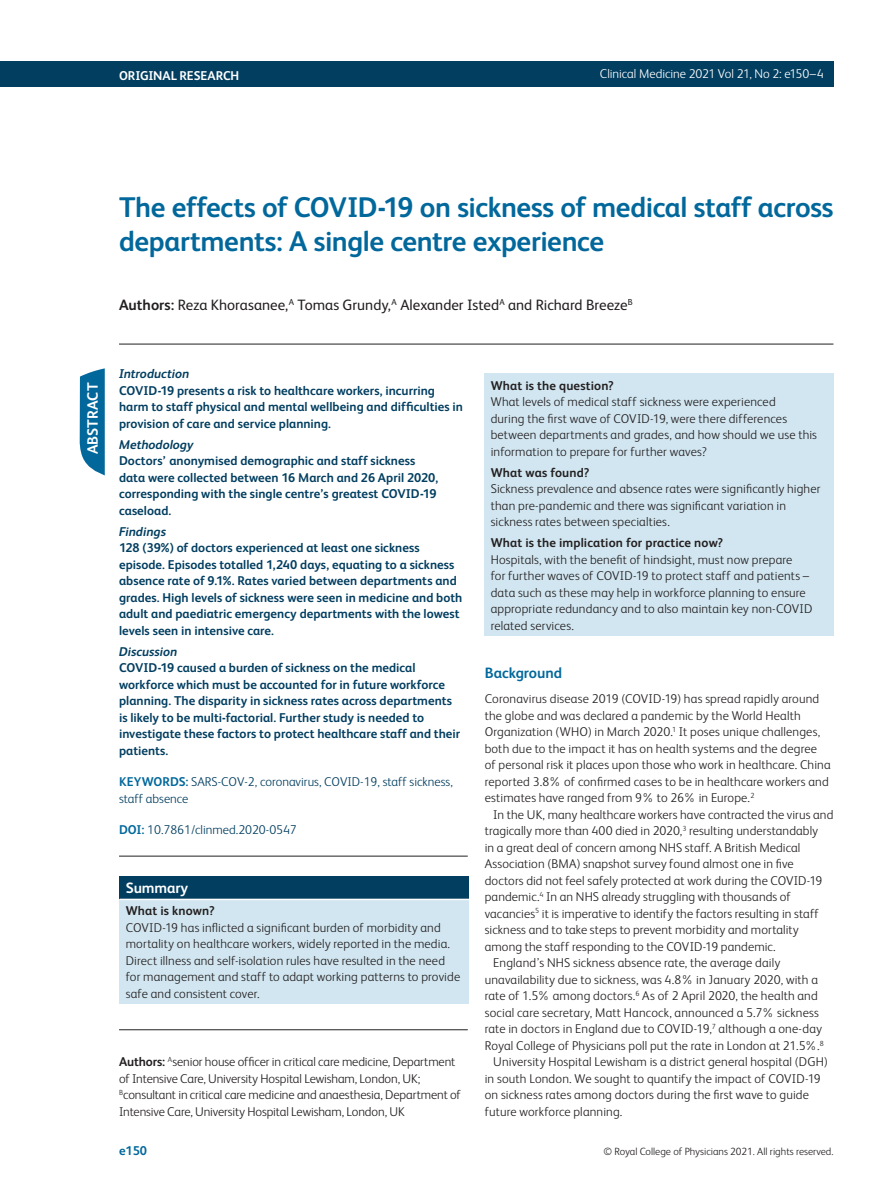
<style>
.page{position:relative;width:893px;height:1191px;background:#fff}
.page>*{position:absolute;margin:0;border:0;box-sizing:border-box;transform-origin:0 0}
.subject{font:700 28.5px/34.5px "FS Albert";letter-spacing:-.015em;color:#02689c}
.front_article-meta_C{font:15px "FS Albert";color:#231f20}
.table-wrap_caption_P{font:700 15px "FS Albert";letter-spacing:-.01em;color:#fff}
.body_H1{font:700 15px "FS Albert";letter-spacing:-.005em;color:#02689c}
.body_sec_P_noIndent{font:300 12.75px/16.5px "FS Albert";letter-spacing:.01em;color:#231f20}
.body_sec_P_Indent{font:300 12.75px/16.5px "FS Albert";letter-spacing:.01em;color:#231f20}
.ABSTRACT{font:700 12.75px/16.5px "FS Albert";color:#023e60}
.article-meta_contrib{font:300 12.75px/16.5px "FS Albert";letter-spacing:-.01em;color:#231f20}
.article-meta_kwd-gro{font:300 12.75px/16.5px "FS Albert";color:#023e60}
.body_sec_P_noIndent-2{font:700 12.75px "FS Albert";letter-spacing:.01em;color:#231f20}
.t1{font:300 12.75px "FS Albert";letter-spacing:-.005em;color:#fff}
.t2{font:700 12.75px "FS Albert";letter-spacing:-.01em;color:#fff}
.t3{font:700 12.75px "FS Albert";color:#02689c}
.t4{font:300 10.5px "FS Albert";color:#231f20}
.s1{font-weight:700}
.s2{font-style:italic}
.s3{font-weight:700;color:#02689c}
</style>
<div class="page">
<hr style="left:119px;top:344px;width:714px;height:1px;background:#231f20">
<hr style="left:119px;top:855px;width:349px;height:1px;background:#231f20">
<hr style="left:119px;top:1029px;width:349px;height:1px;background:#231f20">
<svg style="left:80px;top:368px;width:25px;height:107px;background:#1f79a7"></svg>
<div style="left:120px;top:875px;width:349px;height:24px;background:#023e60"></div>
<div style="left:120px;top:899px;width:349px;height:105px;background:#d1e6f0"></div>
<hr style="left:120px;top:898px;width:349px;height:2px;background:#fff">
<div style="left:485px;top:374px;width:349px;height:262px;background:#d1e6f0"></div>
<div style="left:0;top:62px;width:833px;height:25px;background:#023e60"></div>
<p class="t2" style="left:119px;top:68px;width:122px">ORIGINAL RESEARCH</p>
<p class="t1" style="left:600px;top:66px;width:225px">Clinical Medicine 2021 Vol 21, No 2: e150–4</p>
<p class="subject" style="left:119px;top:190px;width:716px">The effects of COVID-19 on sickness of medical staff across departments: A single centre experience</p>
<p class="front_article-meta_C" style="left:119px;top:296px;width:515px"><span class="s1">Authors:</span> Reza Khorasanee,<sup>A</sup> Tomas Grundy,<sup>A</sup> Alexander Isted<sup>A</sup> and Richard Breeze<sup>B</sup></p>
<p class="table-wrap_caption_P" style="left:84px;top:454px;width:73px;rotate:-90deg">ABSTRACT</p>
<p class="ABSTRACT" style="left:119px;top:365px;width:345px"><span class="s2">Introduction<br></span>COVID-19 presents a risk to healthcare workers, incurring harm to staff physical and mental wellbeing and difficulties in provision of care and service planning.</p>
<p class="ABSTRACT" style="left:119px;top:436px;width:321px"><span class="s2">Methodology<br></span>Doctors’ anonymised demographic and staff sickness data were collected between 16 March and 26 April 2020, corresponding with the single centre’s greatest COVID-19 caseload.</p>
<p class="ABSTRACT" style="left:119px;top:523px;width:345px"><span class="s2">Findings<br></span>128 (39%) of doctors experienced at least one sickness episode. Episodes totalled 1,240 days, equating to a sickness absence rate of 9.1%. Rates varied between departments and grades. High levels of sickness were seen in medicine and both adult and paediatric emergency departments with the lowest levels seen in intensive care.</p>
<p class="ABSTRACT" style="left:119px;top:643px;width:343px"><span class="s2">Discussion<br></span>COVID-19 caused a burden of sickness on the medical workforce which must be accounted for in future workforce planning. The disparity in sickness rates across departments is likely to be multi-factorial. Further study is needed to investigate these factors to protect healthcare staff and their patients.</p>
<p class="article-meta_kwd-gro" style="left:119px;top:773px;width:335px"><span class="s3">KEYWORDS:</span> SARS-COV-2, coronavirus, COVID-19, staff sickness, staff absence</p>
<p class="article-meta_kwd-gro" style="left:119px;top:821px;width:179px"><span class="s3">DOI:</span> 10.7861/clinmed.2020-0547</p>
<p class="table-wrap_caption_P" style="left:126px;top:879px;width:64px">Summary</p>
<p class="body_sec_P_noIndent-2" style="left:126px;top:903px;width:90px">What is known?</p>
<p class="body_sec_P_noIndent" style="left:126px;top:919px;width:336px">COVID-19 has inflicted a significant burden of morbidity and mortality on healthcare workers, widely reported in the media.<br>Direct illness and self-isolation rules have resulted in the need for management and staff to adapt working patterns to provide safe and consistent cover.</p>
<p class="article-meta_contrib" style="left:119px;top:1053px;width:343px"><span class="s1">Authors:</span> <sup>A</sup>senior house officer in critical care medicine, Department of Intensive Care, University Hospital Lewisham, London, UK; <sup>B</sup>consultant in critical care medicine and anaesthesia, Department of Intensive Care, University Hospital Lewisham, London, UK</p>
<p class="body_sec_P_noIndent-2" style="left:491px;top:378px;width:125px">What is the question?</p>
<p class="body_sec_P_noIndent" style="left:491px;top:393px;width:328px">What levels of medical staff sickness were experienced<br>during the first wave of COVID-19, were there differences between departments and grades, and how should we use this information to prepare for further waves?</p>
<p class="body_sec_P_noIndent-2" style="left:491px;top:465px;width:100px">What was found?</p>
<p class="body_sec_P_noIndent" style="left:491px;top:480px;width:331px">Sickness prevalence and absence rates were significantly higher than pre-pandemic and there was significant variation in sickness rates between specialties.</p>
<p class="body_sec_P_noIndent-2" style="left:491px;top:535px;width:234px">What is the implication for practice now?</p>
<p class="body_sec_P_noIndent" style="left:491px;top:551px;width:323px">Hospitals, with the benefit of hindsight, must now prepare<br>for further waves of COVID-19 to protect staff and patients – data such as these may help in workforce planning to ensure appropriate redundancy and to also maintain key non-COVID related services.</p>
<p class="body_H1" style="left:485px;top:664px;width:79px">Background</p>
<p class="body_sec_P_noIndent" style="left:485px;top:690px;width:347px">Coronavirus disease 2019 (COVID-19) has spread rapidly around the globe and was declared a pandemic by the World Health Organization (WHO) in March 2020.<sup>1</sup> It poses unique challenges, both due to the impact it has on health systems and the degree of personal risk it places upon those who work in healthcare. China reported 3.8% of confirmed cases to be in healthcare workers and estimates have ranged from 9% to 26% in Europe.<sup>2</sup></p>
<p class="body_sec_P_Indent" style="left:485px;top:806px;width:350px;text-indent:9px">In the UK, many healthcare workers have contracted the virus and tragically more than 400 died in 2020,<sup>3</sup> resulting understandably<br>in a great deal of concern among NHS staff. A British Medical Association (BMA) snapshot survey found almost one in five doctors did not feel safely protected at work during the COVID-19 pandemic.<sup>4</sup> In an NHS already struggling with thousands of vacancies<sup>5</sup> it is imperative to identify the factors resulting in staff sickness and to take steps to prevent morbidity and mortality among the staff responding to the COVID-19 pandemic.</p>
<p class="body_sec_P_Indent" style="left:485px;top:954px;width:341px;text-indent:9px">England’s NHS sickness absence rate, the average daily unavailability due to sickness, was 4.8% in January 2020, with a rate of 1.5% among doctors.<sup>6</sup> As of 2 April 2020, the health and social care secretary, Matt Hancock, announced a 5.7% sickness rate in doctors in England due to COVID-19,<sup>7</sup> although a one-day Royal College of Physicians poll put the rate in London at 21.5%.<sup>8</sup></p>
<p class="body_sec_P_Indent" style="left:485px;top:1053px;width:345px;text-indent:9px">University Hospital Lewisham is a district general hospital (DGH) in south London. We sought to quantify the impact of COVID-19 on sickness rates among doctors during the first wave to guide future workforce planning.</p>
<p class="t3" style="left:119px;top:1143px;width:30px">e150</p>
<p class="t4" style="left:604px;top:1145px;width:231px">© Royal College of Physicians 2021. All rights reserved.</p>
</div>
